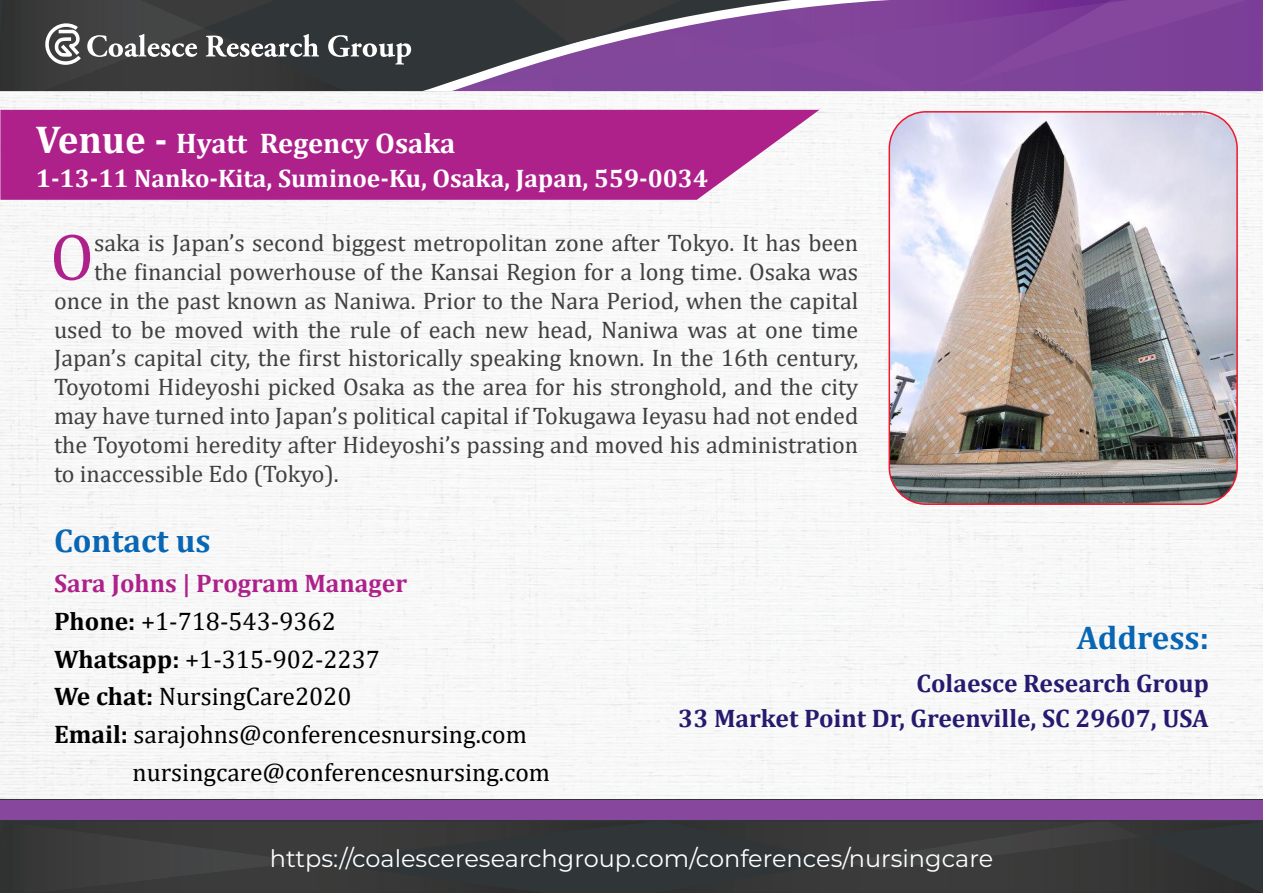
<style>
.page{position:relative;width:1263px;height:893px;background:#fff}
.page>*{position:absolute;margin:0;border:0;box-sizing:border-box;transform-origin:0 0}
.t1{font:67.2px "Cambria";color:#ae218b}
.t2{font:700 33px "Cambria";color:#0866b3}
.t3{font:700 28.5px "Cambria";color:#fff}
.t4{font:25.5px "Cambria";color:#000}
.t5{font:700 25.5px/34.8px "Cambria";color:#261a6f;text-align:right}
.t6{font:700 25.5px "Cambria";color:#fff}
.t7{font:700 25.5px "Cambria";color:#ae218b}
.t8{font:24px "Cambria";color:#404040}
.t9{font:24px "Montserrat";color:#fff}
.s1{font-size:39px}
.s2{font-weight:700}
</style>
<div class="page">
<img style="left:0;top:91px;width:1263px;height:709px">
<svg style="left:0;top:819px;width:1263px;height:74px;background:#42394c"></svg>
<div style="left:0;top:800px;width:1263px;height:19px;background:#87479d"></div>
<img style="left:307px;top:862px;width:238px;height:31px">
<img style="left:307px;top:822px;width:345px;height:40px">
<img style="left:0;top:822px;width:307px;height:71px">
<div style="left:653px;top:820px;width:610px;height:73px;background:#323637"></div>
<img style="left:844px;top:822px;width:297px;height:48px">
<svg style="left:275px;top:0;width:988px;height:91px;background:#78488e"></svg>
<div style="left:275px;top:28px;width:53px;height:63px;background:#303637"></div>
<div style="left:0;top:0;width:275px;height:91px;background:#383938"></div>
<img style="left:1px;top:0;width:203px;height:91px">
<img style="left:513px;top:0;width:169px;height:44px">
<img style="left:570px;top:38px;width:24px;height:9px">
<svg style="left:87px;top:34px;width:110px;height:23px"></svg>
<svg style="left:206px;top:34px;width:113px;height:23px"></svg>
<svg style="left:328px;top:0;width:83px;height:91px;background:#414647"></svg>
<svg style="left:42px;top:21px;width:39px;height:44px"></svg>
<svg style="left:0;top:110px;width:819px;height:90px;background:#b33193"></svg>
<img style="left:889px;top:112px;width:348px;height:392px">
<div style="left:888px;top:111px;width:350px;height:394px;border:2px solid #ef182d;border-radius:37px"></div>
<p class="t3" style="left:36px;top:123px;width:421px"><span class="s1">Venue -</span> Hyatt Regency Osaka</p>
<p class="t6" style="left:36px;top:161px;width:674px">1-13-11 Nanko-Kita, Suminoe-Ku, Osaka, Japan, 559-0034</p>
<h1 class="t1" style="left:50px;top:217px;width:45px">O</h1>
<p class="t8" style="left:94px;top:229px;width:766px">saka is Japan’s second biggest metropolitan zone after Tokyo. It has been</p>
<p class="t8" style="left:94px;top:258px;width:766px">the financial powerhouse of the Kansai Region for a long time. Osaka was</p>
<p class="t8" style="left:54px;top:286px;width:806px">once in the past known as Naniwa. Prior to the Nara Period, when the capital</p>
<p class="t8" style="left:54px;top:315px;width:806px">used to be moved with the rule of each new head, Naniwa was at one time</p>
<p class="t8" style="left:54px;top:344px;width:806px">Japan’s capital city, the first historically speaking known. In the 16th century,</p>
<p class="t8" style="left:54px;top:373px;width:806px">Toyotomi Hideyoshi picked Osaka as the area for his stronghold, and the city</p>
<p class="t8" style="left:54px;top:402px;width:806px">may have turned into Japan’s political capital if Tokugawa Ieyasu had not ended</p>
<p class="t8" style="left:54px;top:430px;width:806px">the Toyotomi heredity after Hideyoshi’s passing and moved his administration</p>
<p class="t8" style="left:54px;top:459px;width:286px">to inaccessible Edo (Tokyo).</p>
<h2 class="t2" style="left:54px;top:518px;width:158px">Contact us</h2>
<p class="t7" style="left:54px;top:565px;width:355px">Sara Johns | Program Manager</p>
<p class="t4" style="left:54px;top:606px;width:283px"><span class="s2">Phone:</span> +1-718-543-9362</p>
<p class="t4" style="left:54px;top:644px;width:327px"><span class="s2">Whatsapp:</span> +1-315-902-2237</p>
<p class="t4" style="left:54px;top:682px;width:299px"><span class="s2">We chat:</span> NursingCare2020</p>
<p class="t4" style="left:54px;top:719px;width:474px"><span class="s2">Email:</span> sarajohns@conferencesnursing.com</p>
<p class="t4" style="left:132px;top:757px;width:419px">nursingcare@conferencesnursing.com</p>
<h2 class="t2" style="left:1077px;top:614px;width:134px">Address:</h2>
<p class="t5" style="left:678px;top:665px;width:532px">Colaesce Research Group<br>33 Market Point Dr, Greenville, SC 29607, USA</p>
<p class="t9" style="left:270px;top:842px;width:725px">https://coalesceresearchgroup.com/conferences/nursingcare</p>
</div>
